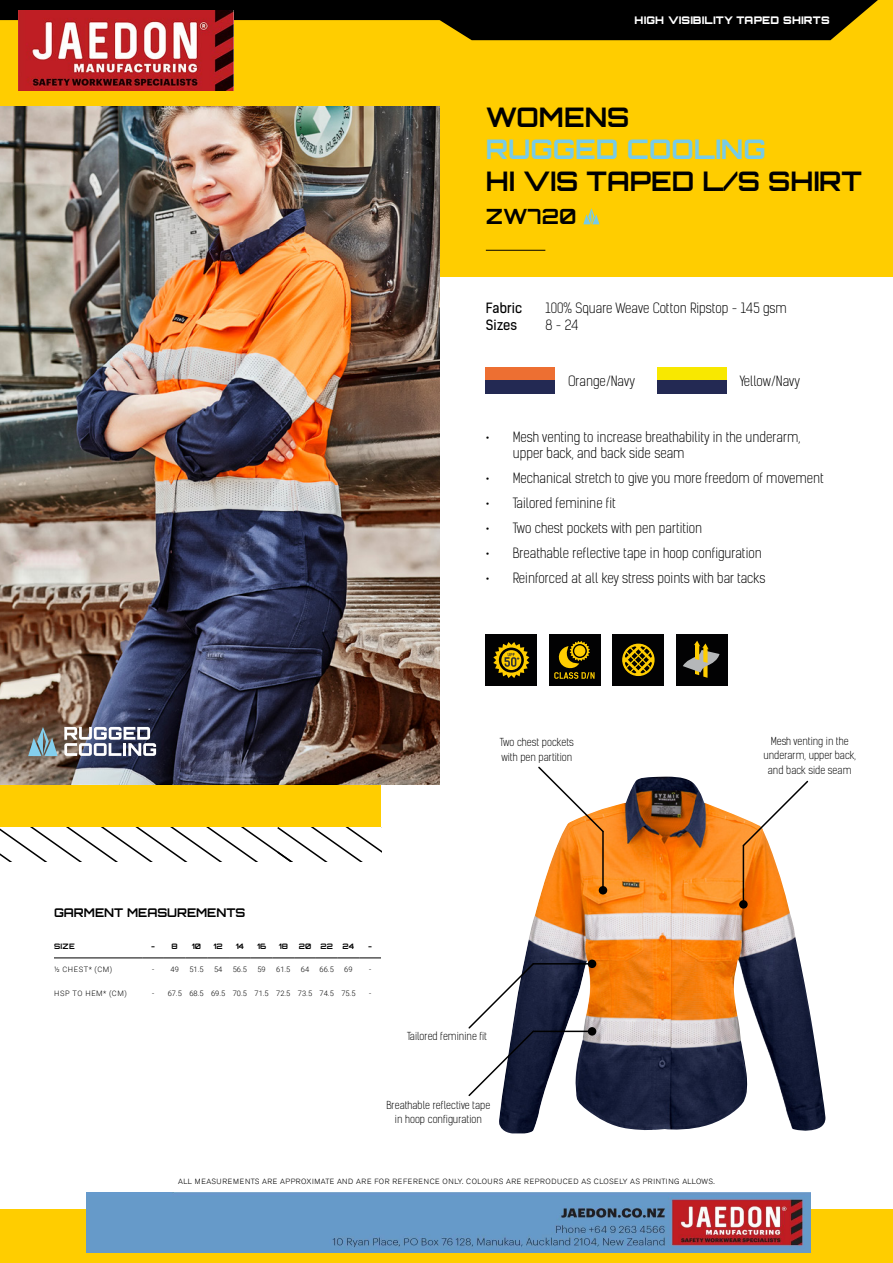
<style>
.page{position:relative;width:893px;height:1263px;background:#fff}
.page>*{position:absolute;margin:0;border:0;box-sizing:border-box;transform-origin:0 0}
.t1{font:700 27px "Orbitron";color:#000}
.t2{font:700 27px "Orbitron";color:#77cbe7}
.t3{font:700 21px "Orbitron";color:#000}
.t4{font:13.5px/16.5px "Kelson Sans Light BG";color:#000}
.t5{font:13.5px "Kelson Sans Regular BG";color:#000}
.t6{font:700 12px "Orbitron";color:#000}
.t7{font:10.5px/14.5px "Kelson Sans Light BG";color:#000;text-align:center}
.t8{font:900 10.5px "Orbitron";letter-spacing:.025em;color:#fff}
.t9{font:300 7.5px "Akzidenz Grotesk BE";letter-spacing:.07em;color:#000}
.t10{font:300 7.5px "Roboto";color:#000}
.t11{font:700 7.5px "Orbitron";color:#000}
.t12{font:300 7.5px "Roboto";letter-spacing:.085em;color:#000}
</style>
<div class="page">
<div style="left:0;top:0;width:893px;height:277px;background:#ffcd00"></div>
<div style="left:0;top:784px;width:381px;height:43px;background:#ffcd00"></div>
<div style="left:0;top:1209px;width:893px;height:54px;background:#ffcd00"></div>
<hr style="left:486px;top:250px;width:59px;height:1px;background:#000">
<svg style="left:0;top:0;width:878px;height:40px"></svg>
<svg style="left:0;top:827px;width:381px;height:34px"></svg>
<hr style="left:54px;top:958px;width:88px;height:1px;background:#000">
<svg style="left:142px;top:958px;width:239px;height:1px"></svg>
<div style="left:676px;top:634px;width:51px;height:51px;background:#020203"></div>
<svg style="left:683px;top:641px;width:36px;height:37px"></svg>
<div style="left:486px;top:634px;width:51px;height:51px;background:#020203"></div>
<svg style="left:493px;top:642px;width:36px;height:36px"></svg>
<div style="left:549px;top:634px;width:51px;height:51px;background:#020203"></div>
<svg style="left:554px;top:641px;width:41px;height:38px"></svg>
<div style="left:613px;top:634px;width:51px;height:51px;background:#020203"></div>
<svg style="left:623px;top:645px;width:30px;height:30px"></svg>
<div style="left:622px;top:644px;width:33px;height:32px;border:2px solid #ffcd00;border-radius:50%"></div>
<div style="left:486px;top:367px;width:69px;height:14px;background:#ed6f32"></div>
<div style="left:658px;top:367px;width:69px;height:14px;background:#f8e800"></div>
<div style="left:486px;top:381px;width:69px;height:13px;background:#232953"></div>
<div style="left:658px;top:381px;width:69px;height:13px;background:#232953"></div>
<img style="left:499px;top:777px;width:326px;height:356px">
<svg style="left:583px;top:208px;width:16px;height:16px"></svg>
<img style="left:0;top:106px;width:440px;height:678px">
<svg style="left:64px;top:727px;width:92px;height:29px"></svg>
<svg style="left:28px;top:727px;width:30px;height:29px"></svg>
<hr style="left:533px;top:963px;width:58px;height:1px;background:#000">
<div style="left:588px;top:959px;width:8px;height:9px;background:#000;border-radius:50%"></div>
<hr style="left:533px;top:1030px;width:58px;height:2px;background:#000">
<svg style="left:468px;top:962px;width:67px;height:135px"></svg>
<div style="left:588px;top:1027px;width:8px;height:8px;background:#000;border-radius:50%"></div>
<hr style="left:743px;top:845px;width:1px;height:59px;background:#000">
<svg style="left:741px;top:779px;width:69px;height:69px"></svg>
<div style="left:739px;top:900px;width:9px;height:9px;background:#000;border-radius:50%"></div>
<hr style="left:602px;top:831px;width:2px;height:58px;background:#000">
<svg style="left:537px;top:766px;width:68px;height:67px"></svg>
<div style="left:599px;top:886px;width:8px;height:8px;background:#000;border-radius:50%"></div>
<img style="left:19px;top:11px;width:214px;height:80px">
<img style="left:86px;top:1192px;width:725px;height:61px">
<p class="t8" style="left:635px;top:14px;width:197px">HIGH VISIBILITY TAPED SHIRTS</p>
<h1 class="t1" style="left:486px;top:100px;width:145px">WOMENS</h1>
<h1 class="t2" style="left:486px;top:133px;width:281px">RUGGED COOLING</h1>
<h1 class="t1" style="left:486px;top:165px;width:378px">HI VIS TAPED L/S SHIRT</h1>
<h2 class="t3" style="left:486px;top:204px;width:92px">ZW720</h2>
<p class="t5" style="left:486px;top:300px;width:38px">Fabric</p>
<p class="t4" style="left:545px;top:300px;width:243px">100% Square Weave Cotton Ripstop - 145 gsm</p>
<p class="t5" style="left:486px;top:316px;width:33px">Sizes</p>
<p class="t4" style="left:545px;top:317px;width:35px">8 - 24</p>
<p class="t4" style="left:568px;top:373px;width:68px">Orange/Navy</p>
<p class="t4" style="left:740px;top:373px;width:62px">Yellow/Navy</p>
<p class="t4" style="left:513px;top:429px;width:289px;text-indent:-27px">• Mesh venting to increase breathability in the underarm, upper back, and back side seam</p>
<p class="t4" style="left:486px;top:470px;width:339px">• Mechanical stretch to give you more freedom of movement</p>
<p class="t4" style="left:486px;top:495px;width:131px">• Tailored feminine fit</p>
<p class="t4" style="left:486px;top:520px;width:218px">• Two chest pockets with pen partition</p>
<p class="t4" style="left:486px;top:545px;width:277px">• Breathable reflective tape in hoop configuration</p>
<p class="t4" style="left:486px;top:570px;width:281px">• Reinforced at all key stress points with bar tacks</p>
<p class="t7" style="left:500px;top:735px;width:75px;text-align:left">Two chest pockets with pen partition</p>
<p class="t7" style="left:763px;top:733px;width:94px">Mesh venting in the underarm, upper back, and back side seam</p>
<p class="t6" style="left:54px;top:905px;width:193px">GARMENT MEASUREMENTS</p>
<p class="t11" style="left:54px;top:942px;width:22px">SIZE</p>
<p class="t11" style="left:151px;top:942px;width:28px">- 8</p>
<p class="t11" style="left:192px;top:942px;width:11px">10</p>
<p class="t11" style="left:214px;top:942px;width:11px">12</p>
<p class="t11" style="left:236px;top:942px;width:10px">14</p>
<p class="t11" style="left:257px;top:942px;width:11px">16</p>
<p class="t11" style="left:279px;top:942px;width:11px">18</p>
<p class="t11" style="left:299px;top:942px;width:36px">20 22</p>
<p class="t11" style="left:343px;top:942px;width:13px">24</p>
<p class="t11" style="left:368px;top:942px;width:5px">-</p>
<p class="t10" style="left:54px;top:964px;width:60px">½ CHEST* (CM)</p>
<p class="t10" style="left:152px;top:964px;width:28px">- 49</p>
<p class="t10" style="left:189px;top:964px;width:16px">51.5</p>
<p class="t10" style="left:214px;top:964px;width:10px">54</p>
<p class="t10" style="left:233px;top:964px;width:16px">56.5</p>
<p class="t10" style="left:257px;top:964px;width:10px">59</p>
<p class="t10" style="left:276px;top:964px;width:16px">61.5</p>
<p class="t10" style="left:301px;top:964px;width:10px">64</p>
<p class="t10" style="left:320px;top:964px;width:16px">66.5</p>
<p class="t10" style="left:344px;top:964px;width:10px">69</p>
<p class="t10" style="left:369px;top:964px;width:4px">-</p>
<p class="t12" style="left:54px;top:988px;width:74px">HSP TO HEM* (CM)</p>
<p class="t10" style="left:152px;top:988px;width:205px">- 67.5 68.5 69.5 70.5 71.5 72.5 73.5 74.5 75.5</p>
<p class="t10" style="left:369px;top:988px;width:4px">-</p>
<p class="t7" style="left:407px;top:1029px;width:82px">Tailored feminine fit</p>
<p class="t7" style="left:386px;top:1098px;width:106px">Breathable reflective tape in hoop configuration</p>
<p class="t9" style="left:178px;top:1177px;width:538px">ALL MEASUREMENTS ARE APPROXIMATE AND ARE FOR REFERENCE ONLY. COLOURS ARE REPRODUCED AS CLOSELY AS PRINTING ALLOWS.</p>
</div>
